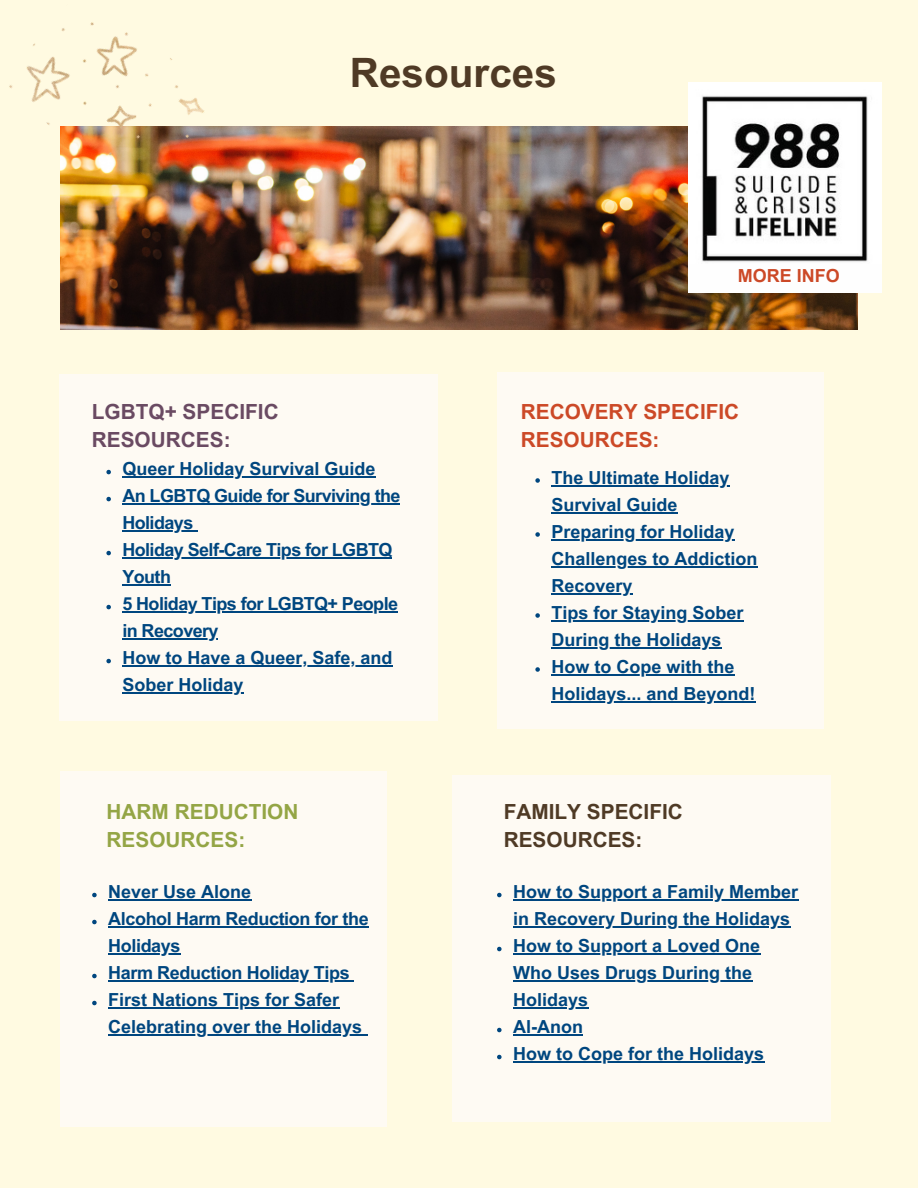
<style>
.page{position:relative;width:918px;height:1188px;background:#fffae1}
.page>*{position:absolute;margin:0;border:0;box-sizing:border-box;transform-origin:0 0}
.t1{font:700 40.5px "Arial MT Pro";color:#4f3a25}
.t2{font:700 20.85px/28.2px "Arial MT Pro";color:#cc4927}
.t3{font:700 20.85px/28.2px "Arial MT Pro";color:#6a4a62}
.t4{font:700 20.85px/28.2px "Arial MT Pro";color:#4f3a25}
.t5{font:700 20.85px/28.2px "Arial MT Pro";color:#94a545}
.t6{font:700 18px/27px "Arial MT Pro";color:#00467f}
.t7{font:700 18px/27px "Arial MT Pro";letter-spacing:-.03em;color:#00467f}
.t8{font:700 18px/27px "Arial MT Pro";letter-spacing:-.02em;color:#00467f}
.t9{font:700 18px "Arial MT Pro";color:#cc4927}
</style>
<div class="page">
<img style="left:60px;top:127px;width:797px;height:202px">
<img style="left:688px;top:82px;width:194px;height:182px">
<img style="left:9px;top:22px;width:211px;height:177px">
<div style="left:60px;top:771px;width:326px;height:356px;background:#fefaf3"></div>
<div style="left:497px;top:373px;width:327px;height:355px;background:#fefaf3"></div>
<div style="left:453px;top:775px;width:378px;height:347px;background:#fefaf3"></div>
<div style="left:59px;top:374px;width:378px;height:347px;background:#fefaf3"></div>
<div style="left:688px;top:264px;width:194px;height:28px;background:#fefefe"></div>
<svg style="left:535px;top:478px;width:5px;height:5px"></svg>
<hr style="left:551px;top:485px;width:178px;height:1px;background:#00467f">
<hr style="left:551px;top:512px;width:126px;height:1px;background:#00467f">
<svg style="left:535px;top:532px;width:5px;height:5px"></svg>
<hr style="left:551px;top:539px;width:183px;height:1px;background:#00467f">
<hr style="left:551px;top:566px;width:206px;height:1px;background:#00467f">
<hr style="left:551px;top:593px;width:81px;height:1px;background:#00467f">
<svg style="left:535px;top:613px;width:5px;height:5px"></svg>
<hr style="left:551px;top:620px;width:192px;height:1px;background:#00467f">
<hr style="left:551px;top:647px;width:170px;height:1px;background:#00467f">
<svg style="left:535px;top:667px;width:5px;height:5px"></svg>
<hr style="left:551px;top:674px;width:183px;height:1px;background:#00467f">
<hr style="left:551px;top:701px;width:204px;height:1px;background:#00467f">
<svg style="left:106px;top:470px;width:5px;height:4px"></svg>
<hr style="left:122px;top:477px;width:253px;height:1px;background:#00467f">
<svg style="left:106px;top:497px;width:5px;height:4px"></svg>
<hr style="left:122px;top:504px;width:278px;height:1px;background:#00467f">
<hr style="left:122px;top:531px;width:71px;height:1px;background:#00467f">
<svg style="left:106px;top:551px;width:5px;height:4px"></svg>
<hr style="left:122px;top:558px;width:270px;height:1px;background:#00467f">
<hr style="left:122px;top:585px;width:49px;height:1px;background:#00467f">
<svg style="left:106px;top:605px;width:5px;height:4px"></svg>
<hr style="left:122px;top:612px;width:276px;height:1px;background:#00467f">
<hr style="left:122px;top:639px;width:96px;height:1px;background:#00467f">
<svg style="left:106px;top:659px;width:5px;height:4px"></svg>
<hr style="left:122px;top:666px;width:270px;height:1px;background:#00467f">
<hr style="left:122px;top:693px;width:121px;height:1px;background:#00467f">
<svg style="left:497px;top:893px;width:5px;height:4px"></svg>
<hr style="left:513px;top:900px;width:285px;height:1px;background:#00467f">
<hr style="left:513px;top:927px;width:277px;height:1px;background:#00467f">
<svg style="left:497px;top:947px;width:5px;height:4px"></svg>
<hr style="left:513px;top:954px;width:247px;height:1px;background:#00467f">
<hr style="left:513px;top:981px;width:239px;height:1px;background:#00467f">
<hr style="left:513px;top:1008px;width:75px;height:1px;background:#00467f">
<svg style="left:497px;top:1028px;width:5px;height:4px"></svg>
<hr style="left:513px;top:1035px;width:70px;height:1px;background:#00467f">
<svg style="left:497px;top:1055px;width:5px;height:4px"></svg>
<hr style="left:513px;top:1062px;width:251px;height:1px;background:#00467f">
<svg style="left:92px;top:893px;width:5px;height:4px"></svg>
<hr style="left:108px;top:900px;width:143px;height:1px;background:#00467f">
<svg style="left:92px;top:920px;width:5px;height:4px"></svg>
<hr style="left:108px;top:927px;width:260px;height:1px;background:#00467f">
<hr style="left:108px;top:954px;width:72px;height:1px;background:#00467f">
<svg style="left:92px;top:974px;width:5px;height:4px"></svg>
<hr style="left:108px;top:981px;width:241px;height:1px;background:#00467f">
<svg style="left:92px;top:1001px;width:5px;height:4px"></svg>
<hr style="left:108px;top:1008px;width:231px;height:1px;background:#00467f">
<hr style="left:108px;top:1035px;width:254px;height:1px;background:#00467f">
<p class="t1" style="left:350px;top:58px;width:209px">Resources</p>
<p class="t9" style="left:738px;top:268px;width:104px">MORE INFO</p>
<p class="t3" style="left:92px;top:400px;width:188px">LGBTQ+ SPECIFIC<br>RESOURCES:</p>
<p class="t6" style="left:122px;top:458px;width:255px">Queer Holiday Survival Guide</p>
<p class="t7" style="left:122px;top:485px;width:280px">An LGBTQ Guide for Surviving the<br>Holidays</p>
<p class="t7" style="left:122px;top:539px;width:272px">Holiday Self-Care Tips for LGBTQ<br>Youth</p>
<p class="t7" style="left:122px;top:593px;width:277px">5 Holiday Tips for LGBTQ+ People in Recovery</p>
<p class="t6" style="left:122px;top:647px;width:272px">How to Have a Queer, Safe, and<br>Sober Holiday</p>
<p class="t5" style="left:107px;top:801px;width:193px">HARM REDUCTION<br>RESOURCES:</p>
<p class="t6" style="left:108px;top:881px;width:145px">Never Use Alone</p>
<p class="t8" style="left:108px;top:908px;width:262px">Alcohol Harm Reduction for the<br>Holidays</p>
<p class="t8" style="left:108px;top:962px;width:243px">Harm Reduction Holiday Tips</p>
<p class="t6" style="left:108px;top:989px;width:256px">First Nations Tips for Safer<br>Celebrating over the Holidays</p>
<p class="t2" style="left:521px;top:400px;width:220px">RECOVERY SPECIFIC<br>RESOURCES:</p>
<p class="t6" style="left:551px;top:466px;width:180px">The Ultimate Holiday<br>Survival Guide</p>
<p class="t6" style="left:551px;top:520px;width:208px">Preparing for Holiday<br>Challenges to Addiction<br>Recovery</p>
<p class="t6" style="left:551px;top:601px;width:194px">Tips for Staying Sober<br>During the Holidays</p>
<p class="t6" style="left:551px;top:655px;width:206px">How to Cope with the<br>Holidays... and Beyond!</p>
<p class="t4" style="left:504px;top:801px;width:181px">FAMILY SPECIFIC<br>RESOURCES:</p>
<p class="t6" style="left:513px;top:881px;width:287px">How to Support a Family Member in Recovery During the Holidays</p>
<p class="t6" style="left:513px;top:935px;width:249px">How to Support a Loved One<br>Who Uses Drugs During the<br>Holidays</p>
<p class="t6" style="left:513px;top:1016px;width:71px">Al-Anon</p>
<p class="t6" style="left:513px;top:1043px;width:253px">How to Cope for the Holidays</p>
</div>
